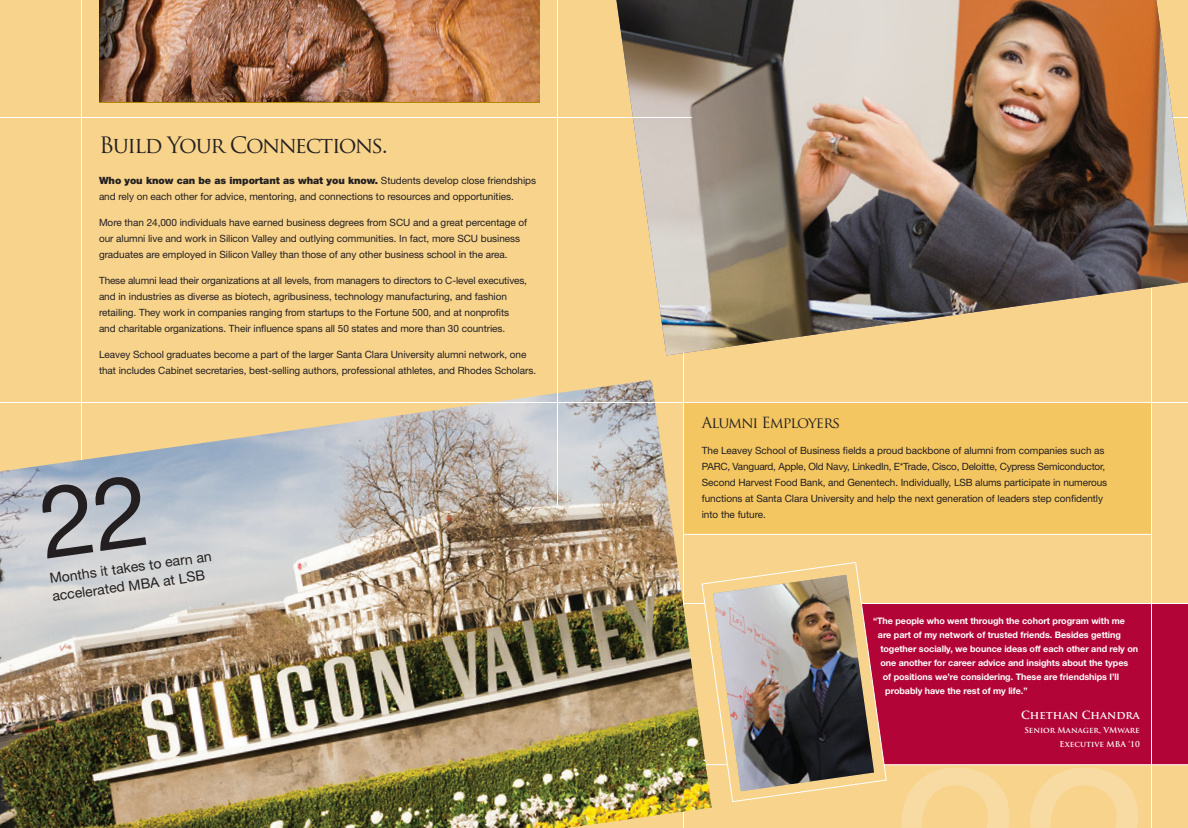
<style>
.page{position:relative;width:1188px;height:828px;background:#f7d38c}
.page>*{position:absolute;margin:0;border:0;box-sizing:border-box;transform-origin:0 0}
.t1{font:22px "Trajan Pro";letter-spacing:-.065em;color:#231f20}
.t2{font:15px "Trajan Pro";letter-spacing:-.065em;color:#231f20}
.t3{font:14px "Helvetica Neue";color:#231f20}
.t4{font:700 11px "Trajan Pro";color:#fff}
.t5{font:10px/16px "Helvetica Neue";letter-spacing:-.005em;color:#231f20}
.t6{font:700 9px "Helvetica Neue";letter-spacing:-.005em;color:#fff}
.t7{font:700 8px "Trajan Pro";color:#fff}
.s1{font-weight:900}
</style>
<div class="page">
<div style="left:684px;top:403px;width:467px;height:131px;background:#f4c661"></div>
<div style="left:843px;top:604px;width:345px;height:161px;background:#b30437"></div>
<hr style="left:0;top:603px;width:1188px;height:1px;background:#fff">
<hr style="left:1151px;top:0;width:1px;height:828px;background:#fff">
<hr style="left:683px;top:0;width:1px;height:828px;background:#fff">
<img style="left:99px;top:0;width:441px;height:102px">
<hr style="left:81px;top:0;width:1px;height:828px;background:#fff">
<hr style="left:0;top:764px;width:1188px;height:1px;background:#fff">
<img style="left:616px;top:0;width:572px;height:355px">
<hr style="left:0;top:117px;width:692px;height:1px;background:#fff">
<svg style="left:712px;top:562px;width:175px;height:241px"></svg>
<img style="left:713px;top:575px;width:161px;height:216px">
<hr style="left:683px;top:534px;width:469px;height:1px;background:#fff">
<img style="left:0;top:380px;width:712px;height:448px">
<hr style="left:0;top:402px;width:1188px;height:1px;background:#fff">
<hr style="left:557px;top:0;width:1px;height:506px;background:#fff">
<svg style="left:38px;top:474px;width:109px;height:85px;background:#c2c8d1"></svg>
<p class="t1" style="left:99px;top:131px;width:290px">Build Your Connections.</p>
<p class="t5" style="left:99px;top:173px;width:439px"><span class="s1">Who you know can be as important as what you know.</span> Students develop close friendships and rely on each other for advice, mentoring, and connections to resources and opportunities.</p>
<p class="t5" style="left:99px;top:215px;width:430px">More than 24,000 individuals have earned business degrees from SCU and a great percentage of our alumni live and work in Silicon Valley and outlying communities. In fact, more SCU business graduates are employed in Silicon Valley than those of any other business school in the area.</p>
<p class="t5" style="left:99px;top:273px;width:430px">These alumni lead their organizations at all levels, from managers to directors to C-level executives, and in industries as diverse as biotech, agribusiness, technology manufacturing, and fashion</p>
<p class="t5" style="left:99px;top:305px;width:412px">retailing. They work in companies ranging from startups to the Fortune 500, and at nonprofits</p>
<p class="t5" style="left:99px;top:321px;width:408px">and charitable organizations. Their influence spans all 50 states and more than 30 countries.</p>
<p class="t5" style="left:99px;top:347px;width:439px">Leavey School graduates become a part of the larger Santa Clara University alumni network, one that includes Cabinet secretaries, best-selling authors, professional athletes, and Rhodes Scholars.</p>
<p class="t3" style="left:49px;top:570px;width:165px;rotate:-8deg">Months it takes to earn an</p>
<p class="t3" style="left:51px;top:588px;width:156px;rotate:-8deg">accelerated MBA at LSB</p>
<p class="t2" style="left:702px;top:413px;width:140px">Alumni Employers</p>
<p class="t5" style="left:702px;top:442px;width:404px">The Leavey School of Business fields a proud backbone of alumni from companies such as</p>
<p class="t5" style="left:702px;top:458px;width:407px">PARC, Vanguard, Apple, Old Navy, LinkedIn, E*Trade, Cisco, Deloitte, Cypress Semiconductor, Second Harvest Food Bank, and Genentech. Individually, LSB alums participate in numerous functions at Santa Clara University and help the next generation of leaders step confidently into the future.</p>
<p class="t6" style="left:873px;top:615px;width:254px">“The people who went through the cohort program with me</p>
<p class="t6" style="left:878px;top:629px;width:245px">are part of my network of trusted friends. Besides getting</p>
<p class="t6" style="left:880px;top:643px;width:259px">together socially, we bounce ideas off each other and rely on</p>
<p class="t6" style="left:880px;top:657px;width:249px">one another for career advice and insights about the types</p>
<p class="t6" style="left:883px;top:671px;width:238px">of positions we’re considering. These are friendships I’ll</p>
<p class="t6" style="left:885px;top:685px;width:144px">probably have the rest of my life.”</p>
<p class="t4" style="left:1021px;top:708px;width:120px">Chethan Chandra</p>
<p class="t7" style="left:1024px;top:725px;width:117px">Senior Manager, VMware</p>
<p class="t7" style="left:1060px;top:739px;width:82px">Executive MBA ‘10</p>
</div>
